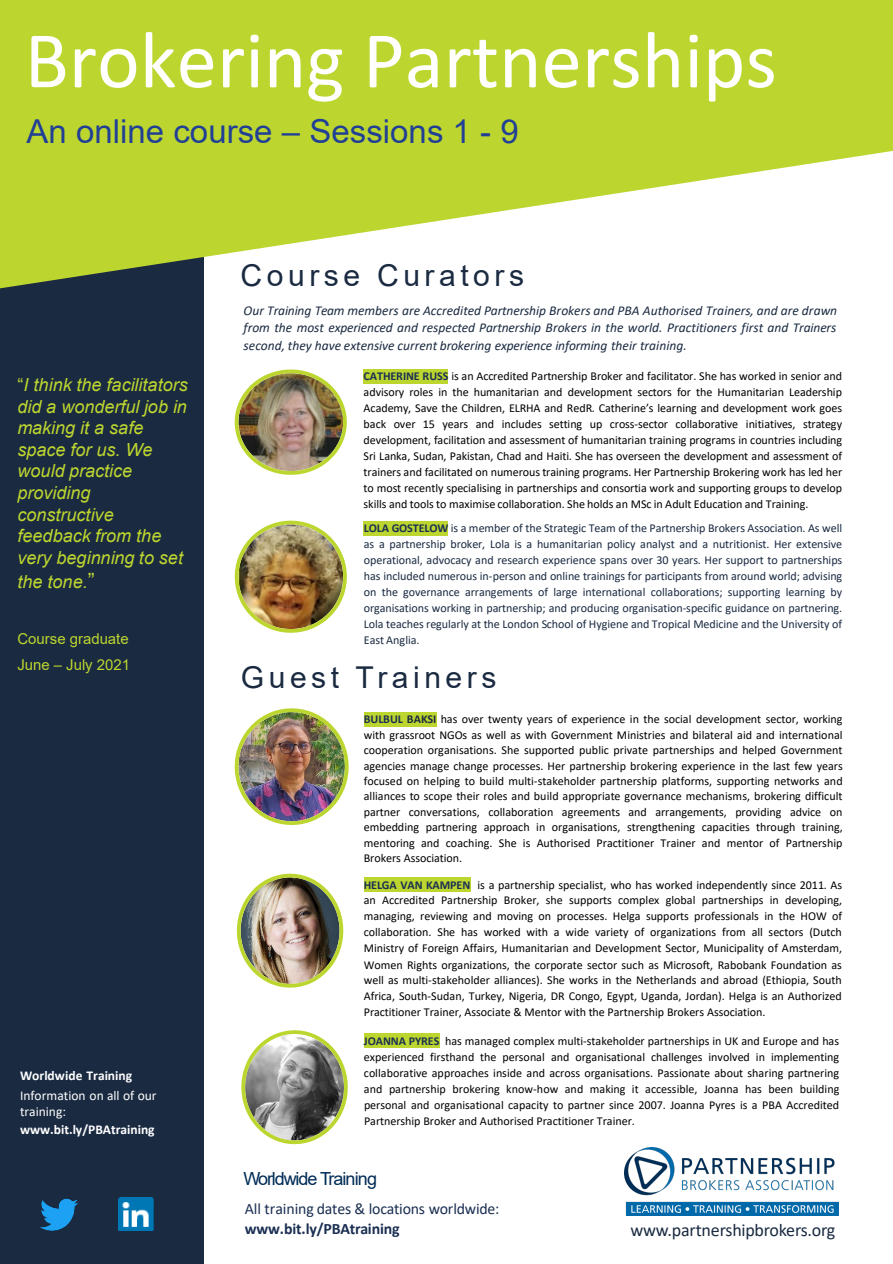
<style>
.page{position:relative;width:893px;height:1264px;background:#fff}
.page>*{position:absolute;margin:0;border:0;box-sizing:border-box;transform-origin:0 0}
.t1{font:81px "Calibri";color:#fff}
.t2{font:33px "Arial";color:#214095}
.t3{font:30px "Arial";letter-spacing:.15em;color:#1a2a41}
.t4{font:italic 18px/21.6px "Arial";color:#bdd62f}
.t5{font:18px "Calibri";letter-spacing:-.015em;color:#1a2a41}
.t6{font:18px "Arial";letter-spacing:-.055em;color:#002c55}
.t7{font:15.9px "Calibri";letter-spacing:-.015em;color:#1a2f52}
.t8{font:700 15.9px "Calibri";letter-spacing:-.015em;color:#1a2f52}
.t9{font:15px/26.7px "Arial";color:#bdd62f}
.t10{font:italic 13.5px/18px "Calibri";color:#1a2a41}
.t11{font:700 13.5px "Calibri";color:#fff}
.t12{font:13.5px/16.2px "Calibri";color:#fff}
.t13{font:12px/15.9px "Calibri";letter-spacing:-.005em;color:#000;text-align:justify}
.t14{font:12px/15.9px "Calibri";letter-spacing:-.005em;color:#1a2a41;text-align:justify}
.s1{font-style:normal}
.s2{font-style:normal;font-size:21px}
.s3{font-weight:700;color:#1a2f52}
.s4{font-weight:700;color:#1a2a41}
</style>
<div class="page">
<div style="left:0;top:0;width:203px;height:1263px;background:#1a2a41"></div>
<svg style="left:0;top:0;width:892px;height:288px;fill:#bdd62f"></svg>
<img style="left:119px;top:1197px;width:35px;height:33px">
<img style="left:40px;top:1198px;width:39px;height:33px">
<img style="left:234px;top:369px;width:113px;height:106px">
<div style="left:363px;top:368px;width:56px;height:15px;background:#bdd62f"></div>
<hr style="left:419px;top:368px;width:3px;height:15px;background:#bdd62f">
<div style="left:422px;top:368px;width:26px;height:15px;background:#bdd62f"></div>
<img style="left:234px;top:708px;width:115px;height:117px">
<div style="left:364px;top:711px;width:38px;height:15px;background:#bdd62f"></div>
<div style="left:402px;top:711px;width:5px;height:15px;background:#bdd62f"></div>
<div style="left:407px;top:711px;width:29px;height:15px;background:#bdd62f"></div>
<img style="left:236px;top:873px;width:108px;height:115px">
<div style="left:364px;top:876px;width:32px;height:15px;background:#bdd62f"></div>
<hr style="left:396px;top:876px;width:4px;height:15px;background:#bdd62f">
<div style="left:400px;top:876px;width:22px;height:15px;background:#bdd62f"></div>
<hr style="left:422px;top:876px;width:4px;height:15px;background:#bdd62f">
<div style="left:426px;top:876px;width:44px;height:15px;background:#bdd62f"></div>
<div style="left:364px;top:520px;width:25px;height:15px;background:#bdd62f"></div>
<svg style="left:389px;top:521px;width:2px;height:14px"></svg>
<div style="left:391px;top:520px;width:57px;height:15px;background:#bdd62f"></div>
<img style="left:234px;top:520px;width:113px;height:113px">
<img style="left:624px;top:1147px;width:214px;height:68px">
<svg style="left:241px;top:1030px;width:107px;height:115px"></svg>
<div style="left:364px;top:1033px;width:42px;height:15px;background:#bdd62f"></div>
<hr style="left:406px;top:1033px;width:3px;height:15px;background:#bdd62f">
<div style="left:409px;top:1033px;width:30px;height:15px;background:#bdd62f"></div>
<h2 class="t1" style="left:25px;top:4px;width:753px">Brokering Partnerships</h2>
<p class="t2" style="left:26px;top:109px;width:493px">An online course – Sessions 1 - 9</p>
<p class="t4" style="left:17px;top:374px;width:172px"><span class="s1">“</span>I think the facilitators did a wonderful job in making it a safe space for us. We would practice providing constructive feedback from the very beginning to set</p>
<p class="t4" style="left:17px;top:571px;width:79px">the tone.<span class="s2">”</span></p>
<p class="t9" style="left:17px;top:624px;width:114px">Course graduate<br>June – July 2021</p>
<p class="t11" style="left:20px;top:1066px;width:114px">Worldwide Training</p>
<p class="t12" style="left:20px;top:1086px;width:138px">Information on all of our training:</p>
<p class="t11" style="left:20px;top:1119px;width:136px">www.bit.ly/PBAtraining</p>
<p class="t3" style="left:240px;top:255px;width:285px">Course Curators</p>
<p class="t10" style="left:243px;top:300px;width:595px">Our Training Team members are Accredited Partnership Brokers and PBA Authorised Trainers, and are drawn</p>
<p class="t10" style="left:243px;top:318px;width:594px">from the most experienced and respected Partnership Brokers in the world. Practitioners first and Trainers second, they have extensive current brokering experience informing their training.</p>
<p class="t13" style="left:363px;top:368px;width:480px"><span class="s3">CATHERINE RUSS</span> is an Accredited Partnership Broker and facilitator. She has worked in senior and advisory roles in the humanitarian and development sectors for the Humanitarian Leadership Academy, Save the Children, ELRHA and RedR. Catherine’s learning and development work goes back over 15 years and includes setting up cross-sector collaborative initiatives, strategy development, facilitation and assessment of humanitarian training programs in countries including Sri Lanka, Sudan, Pakistan, Chad and Haiti. She has overseen the development and assessment of trainers and facilitated on numerous training programs. Her Partnership Brokering work has led her to most recently specialising in partnerships and consortia work and supporting groups to develop skills and tools to maximise collaboration. She holds an MSc in Adult Education and Training.</p>
<p class="t14" style="left:364px;top:520px;width:480px"><span class="s3">LOLA GOSTELOW</span> is a member of the Strategic Team of the Partnership Brokers Association. As well as a partnership broker, Lola is a humanitarian policy analyst and a nutritionist. Her extensive operational, advocacy and research experience spans over 30 years. Her support to partnerships has included numerous in-person and online trainings for participants from around world; advising on the governance arrangements of large international collaborations; supporting learning by organisations working in partnership; and producing organisation-specific guidance on partnering.<br>Lola teaches regularly at the London School of Hygiene and Tropical Medicine and the University of East Anglia.</p>
<p class="t3" style="left:241px;top:656px;width:257px">Guest Trainers</p>
<p class="t13" style="left:364px;top:711px;width:480px;line-height:15.5px"><span class="s3">BULBUL</span> <span class="s4">BAKSI</span> has over twenty years of experience in the social development sector, working with grassroot NGOs as well as with Government Ministries and bilateral aid and international cooperation organisations. She supported public private partnerships and helped Government agencies manage change processes. Her partnership brokering experience in the last few years focused on helping to build multi-stakeholder partnership platforms, supporting networks and alliances to scope their roles and build appropriate governance mechanisms, brokering difficult partner conversations, collaboration agreements and arrangements, providing advice on embedding partnering approach in organisations, strengthening capacities through training, mentoring and coaching. She is Authorised Practitioner Trainer and mentor of Partnership Brokers Association.</p>
<p class="t13" style="left:363px;top:876px;width:480px"><span class="s3">HELGA VAN KAMPEN</span> is a partnership specialist, who has worked independently since 2011. As an Accredited Partnership Broker, she supports complex global partnerships in developing, managing, reviewing and moving on processes. Helga supports professionals in the HOW of collaboration. She has worked with a wide variety of organizations from all sectors (Dutch Ministry of Foreign Affairs, Humanitarian and Development Sector, Municipality of Amsterdam, Women Rights organizations, the corporate sector such as Microsoft, Rabobank Foundation as well as multi-stakeholder alliances). She works in the Netherlands and abroad (Ethiopia, South Africa, South-Sudan, Turkey, Nigeria, DR Congo, Egypt, Uganda, Jordan). Helga is an Authorized Practitioner Trainer, Associate &amp; Mentor with the Partnership Brokers Association.</p>
<p class="t13" style="left:364px;top:1032px;width:477px"><span class="s3">JOANNA PYRES</span> has managed complex multi-stakeholder partnerships in UK and Europe and has experienced firsthand the personal and organisational challenges involved in implementing collaborative approaches inside and across organisations. Passionate about sharing partnering and partnership brokering know-how and making it accessible, Joanna has been building personal and organisational capacity to partner since 2007. Joanna Pyres is a PBA Accredited Partnership Broker and Authorised Practitioner Trainer.</p>
<p class="t6" style="left:243px;top:1166px;width:135px">Worldwide Training</p>
<p class="t7" style="left:245px;top:1196px;width:256px">All training dates &amp; locations worldwide:</p>
<p class="t8" style="left:245px;top:1216px;width:156px">www.bit.ly/PBAtraining</p>
<p class="t5" style="left:630px;top:1217px;width:206px">www.partnershipbrokers.org</p>
</div>
